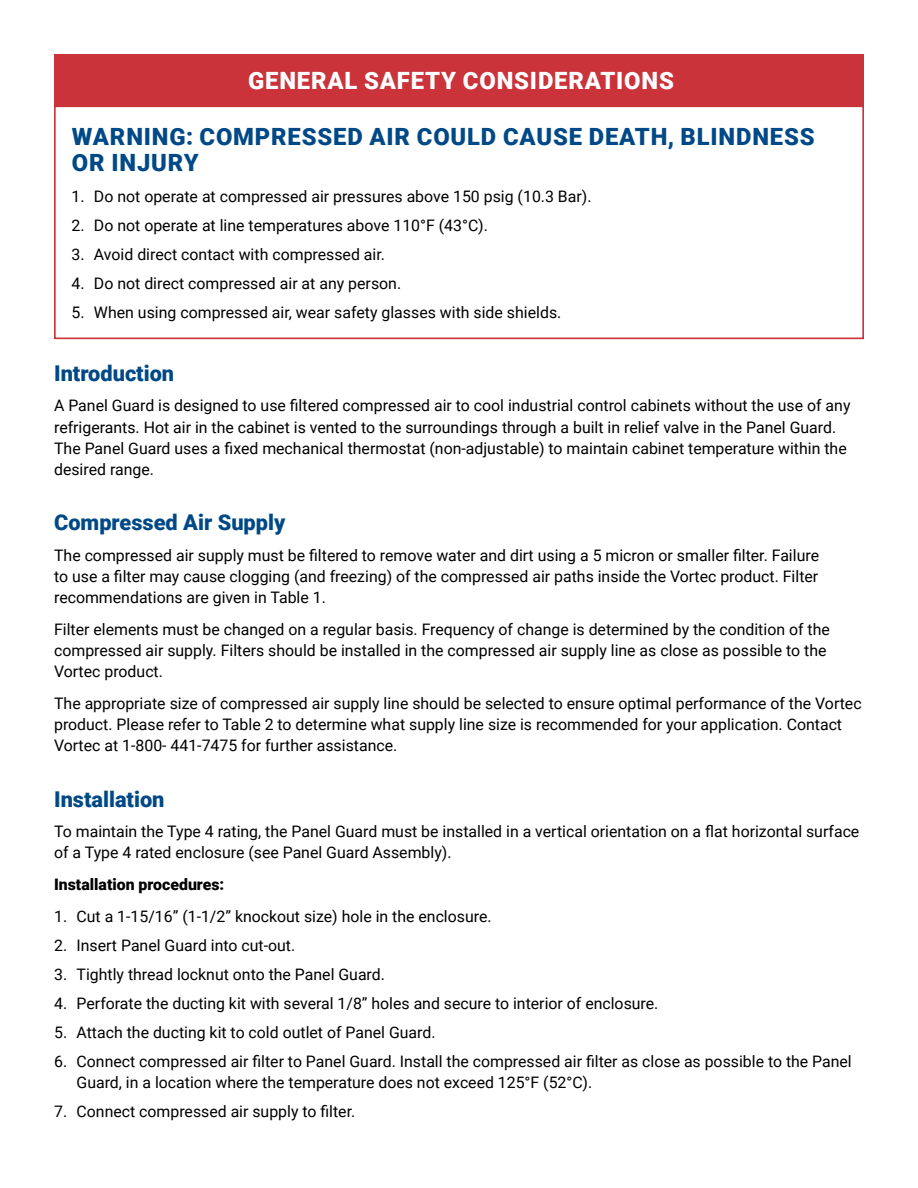
<style>
.page{position:relative;width:918px;height:1188px;background:#fff}
.page>*{position:absolute;margin:0;border:0;box-sizing:border-box;transform-origin:0 0}
.t1{font:900 23.85px "Roboto";letter-spacing:.035em;color:#fff}
.t2{font:900 23.7px/26.4px "Roboto";letter-spacing:.035em;color:#004986}
.t3{font:900 21.75px "Roboto";color:#004986}
.t4{font:15.9px/21.1px "Roboto";color:#000}
.t5{font:900 15.9px "Roboto";color:#000}
</style>
<div class="page">
<div style="left:54px;top:105px;width:810px;height:234px;border:2px solid #cb333b"></div>
<div style="left:54px;top:54px;width:810px;height:52px;background:#cb333b"></div>
<h1 class="t1" style="left:248px;top:70px;width:427px">GENERAL SAFETY CONSIDERATIONS</h1>
<h2 class="t2" style="left:72px;top:125px;width:744px">WARNING: COMPRESSED AIR COULD CAUSE DEATH, BLINDNESS<br>OR INJURY</h2>
<p class="t4" style="left:72px;top:186px;width:522px">1. Do not operate at compressed air pressures above 150 psig (10.3 Bar).</p>
<p class="t4" style="left:72px;top:215px;width:418px">2. Do not operate at line temperatures above 110°F (43°C).</p>
<p class="t4" style="left:72px;top:244px;width:315px">3. Avoid direct contact with compressed air.</p>
<p class="t4" style="left:72px;top:274px;width:331px">4. Do not direct compressed air at any person.</p>
<p class="t4" style="left:72px;top:303px;width:491px">5. When using compressed air, wear safety glasses with side shields.</p>
<h3 class="t3" style="left:54px;top:364px;width:122px">Introduction</h3>
<p class="t4" style="left:54px;top:395px;width:798px">A Panel Guard is designed to use filtered compressed air to cool industrial control cabinets without the use of any refrigerants. Hot air in the cabinet is vented to the surroundings through a built in relief valve in the Panel Guard.<br>The Panel Guard uses a fixed mechanical thermostat (non-adjustable) to maintain cabinet temperature within the desired range.</p>
<h3 class="t3" style="left:54px;top:513px;width:233px">Compressed Air Supply</h3>
<p class="t4" style="left:54px;top:544px;width:766px;text-align:justify">The compressed air supply must be filtered to remove water and dirt using a 5 micron or smaller filter. Failure to use a filter may cause clogging (and freezing) of the compressed air paths inside the Vortec product. Filter recommendations are given in Table 1.</p>
<p class="t4" style="left:54px;top:620px;width:777px">Filter elements must be changed on a regular basis. Frequency of change is determined by the condition of the compressed air supply. Filters should be installed in the compressed air supply line as close as possible to the<br>Vortec product.</p>
<p class="t4" style="left:54px;top:692px;width:809px">The appropriate size of compressed air supply line should be selected to ensure optimal performance of the Vortec product. Please refer to Table 2 to determine what supply line size is recommended for your application. Contact<br>Vortec at 1-800- 441-7475 for further assistance.</p>
<h3 class="t3" style="left:54px;top:790px;width:112px">Installation</h3>
<p class="t4" style="left:54px;top:820px;width:807px">To maintain the Type 4 rating, the Panel Guard must be installed in a vertical orientation on a flat horizontal surface of a Type 4 rated enclosure (see Panel Guard Assembly).</p>
<p class="t5" style="left:54px;top:878px;width:172px">Installation procedures:</p>
<p class="t4" style="left:54px;top:907px;width:439px">1. Cut a 1-15/16” (1-1/2” knockout size) hole in the enclosure.</p>
<p class="t4" style="left:54px;top:936px;width:243px">2. Insert Panel Guard into cut-out.</p>
<p class="t4" style="left:54px;top:965px;width:332px">3. Tightly thread locknut onto the Panel Guard.</p>
<p class="t4" style="left:54px;top:994px;width:606px">4. Perforate the ducting kit with several 1/8” holes and secure to interior of enclosure.</p>
<p class="t4" style="left:54px;top:1023px;width:383px">5. Attach the ducting kit to cold outlet of Panel Guard.</p>
<p class="t4" style="left:77px;top:1052px;width:777px;text-indent:-22px">6. Connect compressed air filter to Panel Guard. Install the compressed air filter as close as possible to the Panel<br>Guard, in a location where the temperature does not exceed 125°F (52°C).</p>
<p class="t4" style="left:54px;top:1102px;width:303px">7. Connect compressed air supply to filter.</p>
</div>
